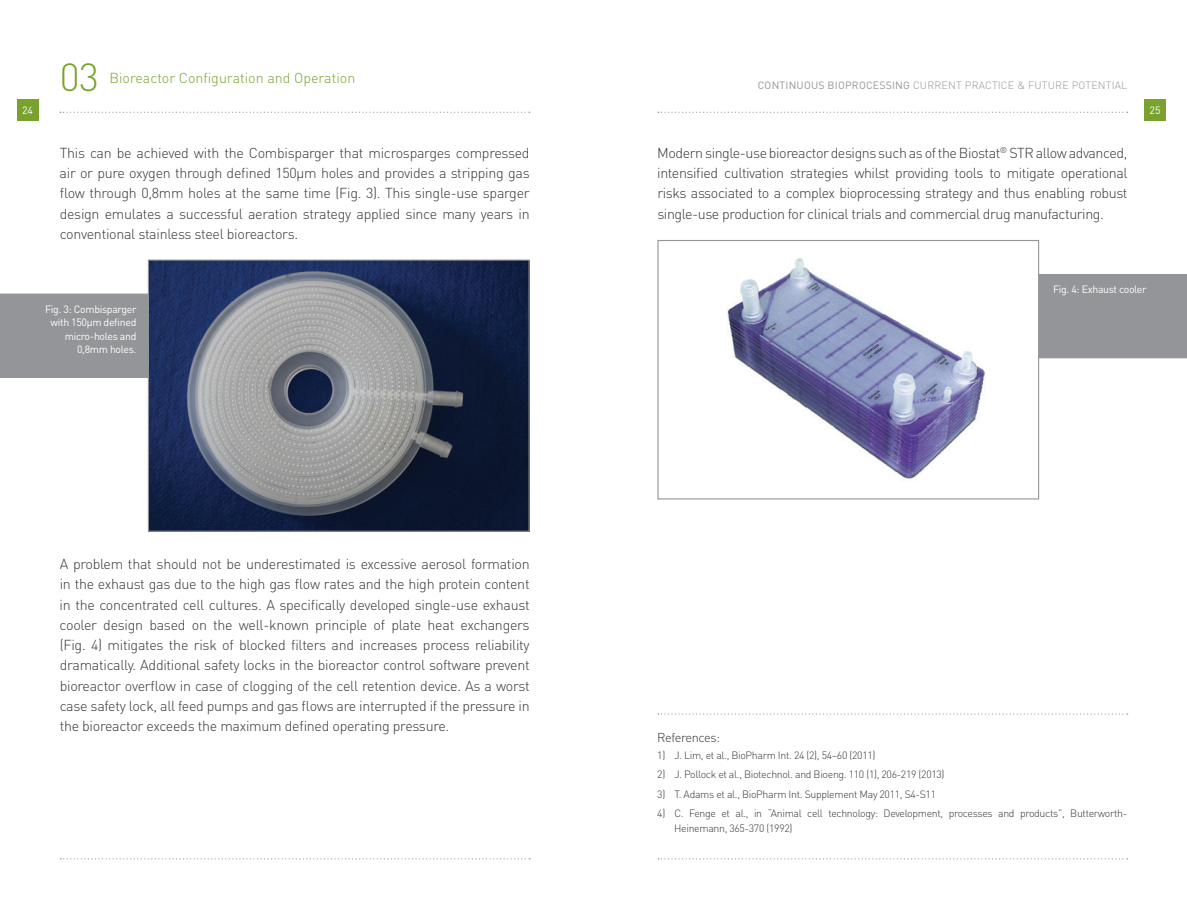
<style>
.page{position:relative;width:1187px;height:919px;background:#fff}
.page>*{position:absolute;margin:0;border:0;box-sizing:border-box;transform-origin:0 0}
.t1{font:300 38.7px "DIN";color:#78a22d}
.t2{font:300 14.25px/20.2px "DIN";letter-spacing:-.03em;color:#373435;text-align:justify}
.t3{font:300 14.25px "DIN";color:#78a22d}
.t4{font:300 12.75px "DIN";letter-spacing:-.03em;color:#373435}
.t5{font:300 10.5px/15px "DIN";letter-spacing:-.03em;color:#373435}
.t6{font:10.5px/13.5px "DIN";letter-spacing:-.03em;color:#fff;text-align:right}
.t7{font:300 10.5px "DIN";color:#939598}
.t8{font:10.5px "DIN";color:#939598}
.s1{font-weight:400}
</style>
<div class="page">
<div style="left:1144px;top:99px;width:21px;height:21px;background:#78a22d"></div>
<div style="left:17px;top:99px;width:21px;height:21px;background:#78a22d"></div>
<div style="left:0;top:293px;width:148px;height:85px;background:#939598"></div>
<img style="left:150px;top:261px;width:377px;height:268px">
<div style="left:148px;top:259px;width:381px;height:272px;border:1px solid #939598"></div>
<div style="left:1039px;top:274px;width:147px;height:84px;background:#939598"></div>
<img style="left:727px;top:258px;width:258px;height:222px">
<div style="left:657px;top:240px;width:382px;height:259px;border:1px solid #939598"></div>
<svg style="left:658px;top:713px;width:469px;height:1px"></svg>
<svg style="left:658px;top:112px;width:469px;height:1px"></svg>
<svg style="left:658px;top:858px;width:469px;height:1px"></svg>
<svg style="left:60px;top:112px;width:470px;height:1px"></svg>
<svg style="left:60px;top:858px;width:470px;height:1px"></svg>
<h1 class="t1" style="left:60px;top:53px;width:41px">03</h1>
<p class="t3" style="left:109px;top:69px;width:247px">Bioreactor Configuration and Operation</p>
<p class="t8" style="left:757px;top:79px;width:47px">Continuous</p>
<p class="t8" style="left:827px;top:79px;width:15px">Bioprocessi</p>
<p class="t7" style="left:895px;top:79px;width:33px"><span class="s1">ng</span> Curre</p>
<p class="t7" style="left:948px;top:79px;width:15px">ntpractice</p>
<p class="t7" style="left:1017px;top:79px;width:16px">&amp; futurepote</p>
<p class="t7" style="left:1097px;top:79px;width:15px">ntial</p>
<p class="t6" style="left:22px;top:103px;width:12px">24</p>
<p class="t6" style="left:1149px;top:103px;width:12px">25</p>
<p class="t2" style="left:657px;top:142px;width:471px">Modernsingle-use bioreactor designs suchasofthe Biostat<sup>®</sup> STRallow advanced, intensified cultivation strategies whilst providing tools to mitigate operational risks associated to a complex bioprocessing strategy and thus enabling robust single-use production for clinical trials and commercial drug manufacturing.</p>
<p class="t2" style="left:60px;top:142px;width:471px">This can be achieved with the Combisparger that microsparges compressed air or pure oxygen through defined 150µm holes and provides a stripping gas flow through 0,8mm holes at the same time (Fig. 3). This single-use sparger design emulates a successful aeration strategy applied since many years in conventional stainless steel bioreactors.</p>
<p class="t6" style="left:45px;top:302px;width:93px">Fig. 3: Combisparger with 150µm defined micro-holes and<br>0,8mm holes.</p>
<p class="t2" style="left:60px;top:553px;width:471px">A problem that should not be underestimated is excessive aerosol formation in the exhaust gas due to the high gas flow rates and the high protein content in the concentrated cell cultures. A specifically developed single-use exhaust cooler design based on the well-known principle of plate heat exchangers (Fig. 4) mitigates the risk of blocked filters and increases process reliability dramatically. Additional safety locks in the bioreactor control software prevent bioreactor overflow in case of clogging of the cell retention device. As a worst case safety lock, all feed pumps and gas flows are interrupted if the pressure in the bioreactor exceeds the maximum defined operating pressure.</p>
<p class="t6" style="left:1052px;top:282px;width:95px">Fig. 4: Exhaust cooler</p>
<p class="t4" style="left:657px;top:729px;width:64px">References:</p>
<p class="t5" style="left:657px;top:747px;width:220px">1) J. Lim, et al., BioPharm Int. 24 (2), 54–60 (2011)</p>
<p class="t5" style="left:657px;top:766px;width:289px">2) J. Pollock et al., Biotechnol. and Bioeng. 110 (1), 206-219 (2013)</p>
<p class="t5" style="left:657px;top:786px;width:280px">3) T. Adams et al., BioPharm Int. Supplement May 2011, S4-S11</p>
<p class="t5" style="left:674px;top:805px;width:454px;text-indent:-17px">4) C. Fenge et al., in “Animal cell technology: Development, processes and products”, Butterworth-<br>Heinemann, 365-370 (1992)</p>
</div>
